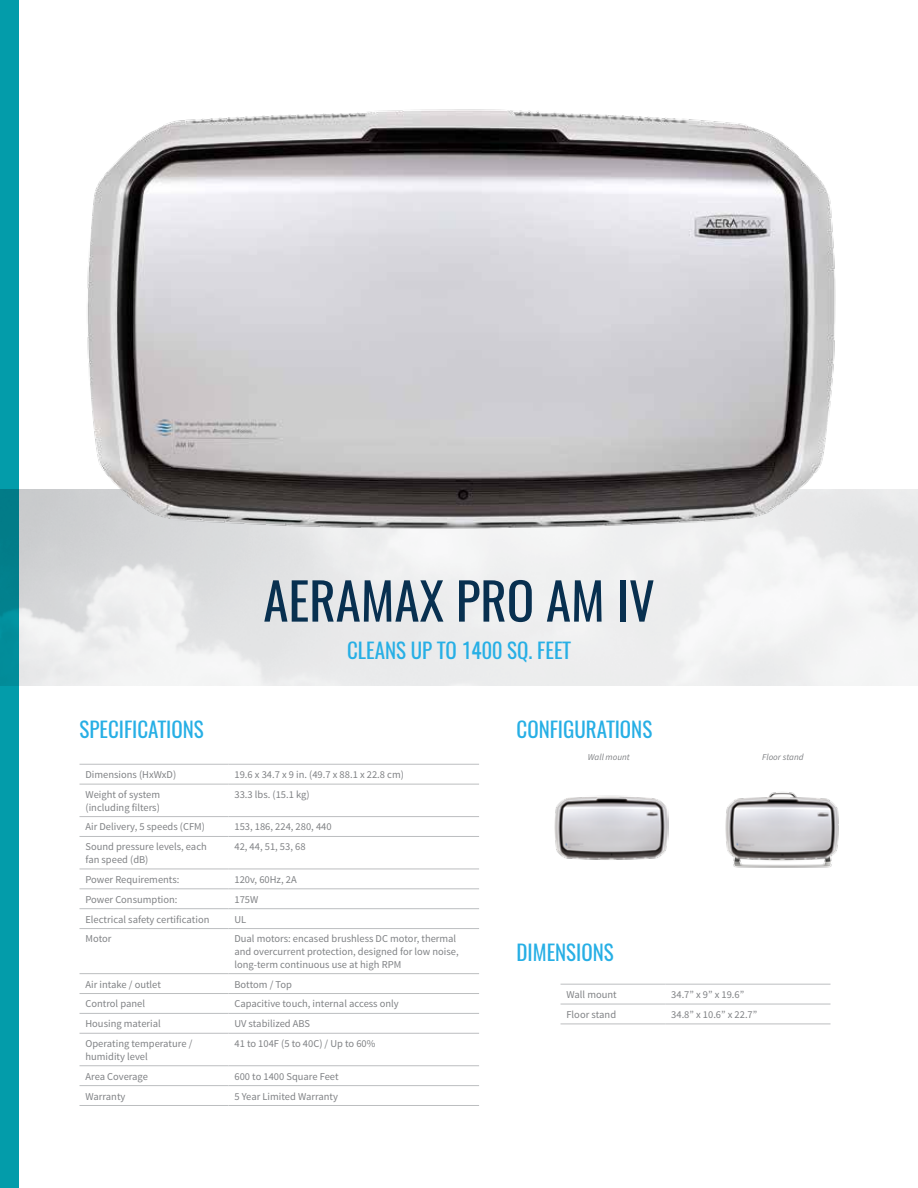
<style>
.page{position:relative;width:918px;height:1188px;background:#fff}
.page>*{position:absolute;margin:0;border:0;box-sizing:border-box;transform-origin:0 0}
.t1{font:51px "Oswald";color:#083050}
.t2{font:21px "Oswald";color:#27afe5}
.t3{font:10.5px/12.6px "Source Sans Pro";color:#808285}
.t4{font:italic 9px "Source Sans Pro";color:#808285}
</style>
<div class="page">
<img style="left:18px;top:489px;width:900px;height:197px">
<hr style="left:80px;top:764px;width:148px;height:1px;background:#bcbec0">
<hr style="left:228px;top:764px;width:251px;height:1px;background:#bcbec0">
<hr style="left:80px;top:784px;width:148px;height:1px;background:#bcbec0">
<hr style="left:228px;top:784px;width:251px;height:1px;background:#bcbec0">
<hr style="left:80px;top:816px;width:148px;height:1px;background:#bcbec0">
<hr style="left:228px;top:816px;width:251px;height:1px;background:#bcbec0">
<hr style="left:80px;top:836px;width:148px;height:1px;background:#bcbec0">
<hr style="left:228px;top:836px;width:251px;height:1px;background:#bcbec0">
<hr style="left:80px;top:869px;width:148px;height:1px;background:#bcbec0">
<hr style="left:228px;top:869px;width:251px;height:1px;background:#bcbec0">
<hr style="left:80px;top:888px;width:148px;height:1px;background:#bcbec0">
<hr style="left:228px;top:888px;width:251px;height:1px;background:#bcbec0">
<hr style="left:80px;top:993px;width:148px;height:1px;background:#bcbec0">
<hr style="left:228px;top:993px;width:251px;height:1px;background:#bcbec0">
<hr style="left:80px;top:908px;width:148px;height:1px;background:#bcbec0">
<hr style="left:228px;top:908px;width:251px;height:1px;background:#bcbec0">
<hr style="left:80px;top:928px;width:148px;height:1px;background:#bcbec0">
<hr style="left:228px;top:928px;width:251px;height:1px;background:#bcbec0">
<hr style="left:80px;top:973px;width:148px;height:1px;background:#bcbec0">
<hr style="left:228px;top:973px;width:251px;height:1px;background:#bcbec0">
<hr style="left:80px;top:1013px;width:148px;height:1px;background:#bcbec0">
<hr style="left:228px;top:1013px;width:251px;height:1px;background:#bcbec0">
<hr style="left:80px;top:1033px;width:148px;height:1px;background:#bcbec0">
<hr style="left:228px;top:1033px;width:251px;height:1px;background:#bcbec0">
<hr style="left:80px;top:1065px;width:148px;height:1px;background:#bcbec0">
<hr style="left:228px;top:1065px;width:251px;height:1px;background:#bcbec0">
<hr style="left:80px;top:1085px;width:148px;height:1px;background:#bcbec0">
<hr style="left:228px;top:1085px;width:251px;height:1px;background:#bcbec0">
<hr style="left:80px;top:1105px;width:148px;height:1px;background:#bcbec0">
<hr style="left:228px;top:1105px;width:251px;height:1px;background:#bcbec0">
<hr style="left:561px;top:984px;width:104px;height:1px;background:#bcbec0">
<hr style="left:665px;top:984px;width:166px;height:1px;background:#bcbec0">
<hr style="left:561px;top:1004px;width:104px;height:1px;background:#bcbec0">
<hr style="left:665px;top:1004px;width:166px;height:1px;background:#bcbec0">
<hr style="left:561px;top:1024px;width:104px;height:1px;background:#bcbec0">
<hr style="left:665px;top:1024px;width:166px;height:1px;background:#bcbec0">
<svg style="left:0;top:0;width:18px;height:1188px;fill:#039caa"></svg>
<img style="left:76px;top:109px;width:766px;height:461px">
<img style="left:725px;top:792px;width:114px;height:76px">
<img style="left:554px;top:795px;width:115px;height:65px">
<h1 class="t1" style="left:263px;top:566px;width:393px">AERAMAX PRO AM IV</h1>
<h2 class="t2" style="left:347px;top:636px;width:225px">CLEANS UP TO 1400 SQ. FEET</h2>
<h2 class="t2" style="left:80px;top:715px;width:126px">SPECIFICATIONS</h2>
<h2 class="t2" style="left:517px;top:715px;width:137px">CONFIGURATIONS</h2>
<p class="t4" style="left:588px;top:752px;width:43px">Wall mount</p>
<p class="t4" style="left:762px;top:752px;width:43px">Floor stand</p>
<p class="t3" style="left:86px;top:769px;width:92px">Dimensions (HxWxD)</p>
<p class="t3" style="left:234px;top:769px;width:171px">19.6 x 34.7 x 9 in. (49.7 x 88.1 x 22.8 cm)</p>
<p class="t3" style="left:86px;top:788px;width:76px">Weight of system (including filters)</p>
<p class="t3" style="left:234px;top:788px;width:77px">33.3 lbs. (15.1 kg)</p>
<p class="t3" style="left:86px;top:821px;width:121px">Air Delivery, 5 speeds (CFM)</p>
<p class="t3" style="left:234px;top:821px;width:99px">153, 186, 224, 280, 440</p>
<p class="t3" style="left:86px;top:841px;width:123px">Sound pressure levels, each fan speed (dB)</p>
<p class="t3" style="left:234px;top:841px;width:73px">42, 44, 51, 53, 68</p>
<p class="t3" style="left:86px;top:873px;width:96px">Power Requirements:</p>
<p class="t3" style="left:234px;top:873px;width:64px">120v, 60Hz, 2A</p>
<p class="t3" style="left:86px;top:893px;width:94px">Power Consumption:</p>
<p class="t3" style="left:234px;top:893px;width:25px">175W</p>
<p class="t3" style="left:86px;top:913px;width:125px">Electrical safety certification</p>
<p class="t3" style="left:234px;top:913px;width:13px">UL</p>
<p class="t3" style="left:86px;top:933px;width:28px">Motor</p>
<p class="t3" style="left:234px;top:933px;width:226px">Dual motors: encased brushless DC motor, thermal and overcurrent protection, designed for low noise, long-term continuous use at high RPM</p>
<p class="t3" style="left:86px;top:978px;width:77px">Air intake / outlet</p>
<p class="t3" style="left:234px;top:978px;width:59px">Bottom / Top</p>
<p class="t3" style="left:86px;top:998px;width:61px">Control panel</p>
<p class="t3" style="left:234px;top:998px;width:166px">Capacitive touch, internal access only</p>
<p class="t3" style="left:86px;top:1018px;width:77px">Housing material</p>
<p class="t3" style="left:234px;top:1018px;width:77px">UV stabilized ABS</p>
<p class="t3" style="left:86px;top:1038px;width:108px">Operating temperature / humidity level</p>
<p class="t3" style="left:234px;top:1038px;width:142px">41 to 104F (5 to 40C) / Up to 60%</p>
<p class="t3" style="left:86px;top:1070px;width:64px">Area Coverage</p>
<p class="t3" style="left:234px;top:1070px;width:106px">600 to 1400 Square Feet</p>
<p class="t3" style="left:86px;top:1090px;width:42px">Warranty</p>
<p class="t3" style="left:234px;top:1090px;width:105px">5 Year Limited Warranty</p>
<h2 class="t2" style="left:517px;top:938px;width:99px">DIMENSIONS</h2>
<p class="t3" style="left:567px;top:988px;width:52px">Wall mount</p>
<p class="t3" style="left:671px;top:988px;width:75px">34.7” x 9” x 19.6”</p>
<p class="t3" style="left:567px;top:1008px;width:51px">Floor stand</p>
<p class="t3" style="left:671px;top:1008px;width:88px">34.8” x 10.6” x 22.7”</p>
</div>
